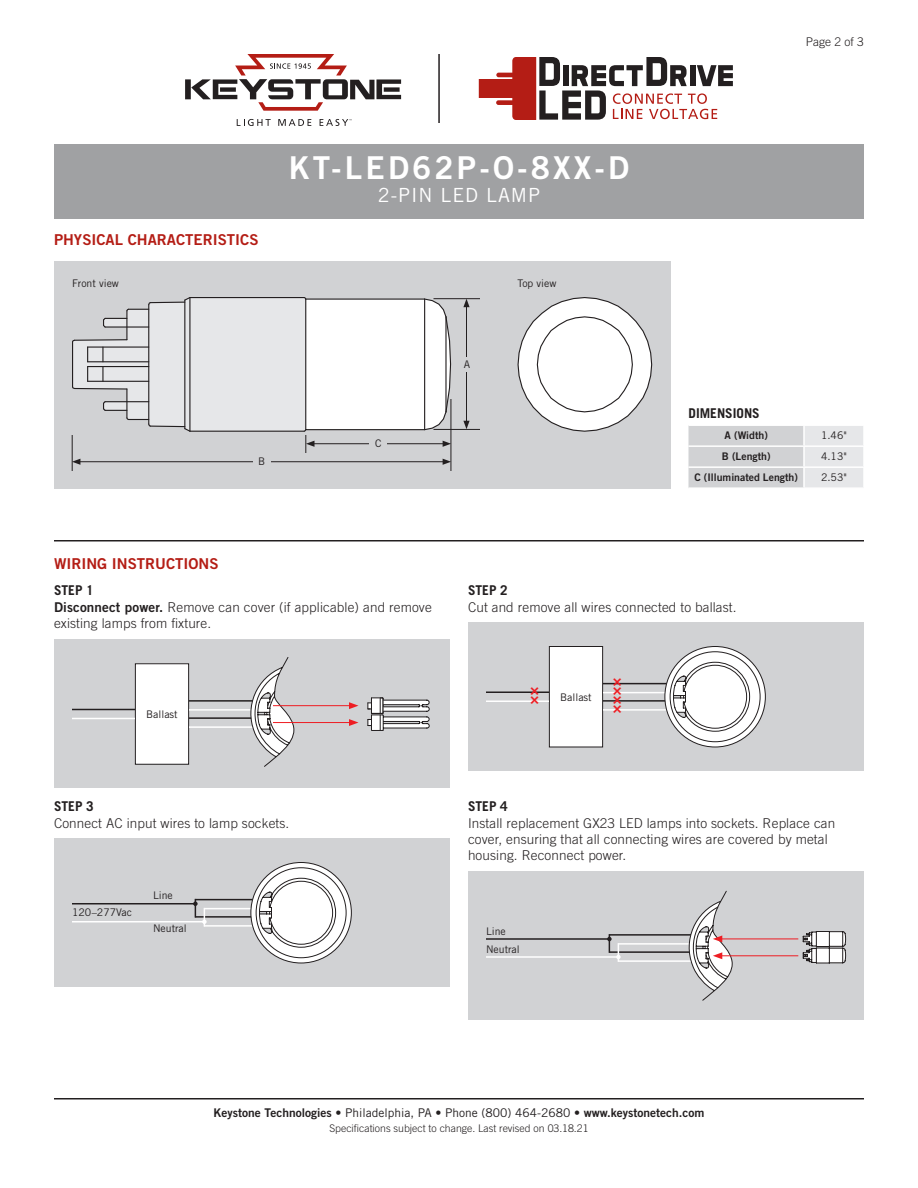
<style>
.page{position:relative;width:918px;height:1188px;background:#fff}
.page>*{position:absolute;margin:0;border:0;box-sizing:border-box;transform-origin:0 0}
.t1{font:31.5px "Trade Gothic LT Std Bd 2";letter-spacing:.1em;color:#fff}
.SubTitle{font:19.5px "Trade Gothic LT Std";letter-spacing:.05em;color:#fff}
.Heading_01{font:15px "Trade Gothic LT Std Bd 2";color:#b41d15}
.Art_Callout{font:15px "Trade Gothic LT Std Bd 2";color:#ee1d23}
.Text{font:300 13.5px/16.2px "Trade Gothic LT Std";letter-spacing:.01em;color:#231f20}
.Heading_02{font:700 13.5px "Trade Gothic";color:#231f20}
.t2{font:12px "Trade Gothic LT Std Bd 2";color:#231f20}
.Page{font:300 12px "Trade Gothic LT Std";color:#231f20}
.Rev{font:300 10.5px "Trade Gothic LT Std";color:#231f20}
.Art_Callout_Left{font:10.5px "Trade Gothic LT Std";color:#231f20}
.Table_Header{font:10.5px "Trade Gothic LT Std Bd 2";color:#231f20}
.Art_Callout-2{font:10.5px "Trade Gothic LT Std";color:#231f20}
.Table_Text{font:10.5px "Trade Gothic LT Std";color:#231f20}
.s1{font-family:"Trade Gothic LT Std Bd 2";font-weight:400}
.s2{font-family:"Trade Gothic LT Std"}
</style>
<div class="page">
<hr style="left:54px;top:1098px;width:810px;height:2px;background:#231f20">
<div style="left:54px;top:144px;width:810px;height:74px;background:#a0a1a3"></div>
<hr style="left:438px;top:54px;width:2px;height:69px;background:#231f20">
<svg style="left:479px;top:57px;width:254px;height:63px"></svg>
<svg style="left:185px;top:54px;width:216px;height:57px"></svg>
<svg style="left:237px;top:119px;width:34px;height:7px"></svg>
<svg style="left:278px;top:119px;width:33px;height:7px"></svg>
<svg style="left:320px;top:119px;width:32px;height:7px"></svg>
<div style="left:468px;top:622px;width:396px;height:149px;background:#d1d2d4"></div>
<div style="left:549px;top:646px;width:54px;height:101px;background:#fff"></div>
<div style="left:549px;top:646px;width:54px;height:101px;border:1px solid #231f20"></div>
<hr style="left:486px;top:691px;width:63px;height:2px;background:#231f20">
<hr style="left:603px;top:683px;width:65px;height:1px;background:#231f20">
<hr style="left:603px;top:700px;width:65px;height:2px;background:#231f20">
<hr style="left:603px;top:692px;width:65px;height:1px;background:#fff">
<hr style="left:603px;top:709px;width:65px;height:2px;background:#fff">
<hr style="left:486px;top:700px;width:63px;height:2px;background:#fff">
<svg style="left:664px;top:646px;width:102px;height:102px"></svg>
<div style="left:54px;top:838px;width:396px;height:149px;background:#d1d2d4"></div>
<hr style="left:72px;top:903px;width:123px;height:1px;background:#231f20">
<hr style="left:195px;top:899px;width:59px;height:1px;background:#231f20">
<hr style="left:195px;top:916px;width:59px;height:2px;background:#231f20">
<hr style="left:204px;top:908px;width:50px;height:1px;background:#fff">
<hr style="left:204px;top:925px;width:50px;height:2px;background:#fff">
<hr style="left:72px;top:921px;width:132px;height:1px;background:#fff">
<svg style="left:250px;top:862px;width:102px;height:102px"></svg>
<svg style="left:193px;top:899px;width:14px;height:28px"></svg>
<hr style="left:54px;top:540px;width:810px;height:2px;background:#231f20">
<svg style="left:688px;top:425px;width:175px;height:63px;background:#dbdcdd"></svg>
<div style="left:54px;top:261px;width:616px;height:228px;background:#d1d2d4"></div>
<hr style="left:466px;top:305px;width:1px;height:118px;background:#231f20">
<svg style="left:463px;top:421px;width:7px;height:8px"></svg>
<svg style="left:463px;top:299px;width:7px;height:8px"></svg>
<hr style="left:434px;top:298px;width:46px;height:1px;background:#231f20">
<hr style="left:434px;top:429px;width:46px;height:1px;background:#231f20">
<hr style="left:451px;top:399px;width:1px;height:72px;background:#231f20">
<hr style="left:78px;top:461px;width:367px;height:1px;background:#231f20">
<svg style="left:443px;top:459px;width:8px;height:6px"></svg>
<svg style="left:73px;top:459px;width:7px;height:6px"></svg>
<hr style="left:72px;top:435px;width:1px;height:36px;background:#231f20">
<div style="left:458px;top:357px;width:18px;height:15px;background:#d1d2d4"></div>
<div style="left:253px;top:454px;width:18px;height:15px;background:#d1d2d4"></div>
<div style="left:191px;top:299px;width:112px;height:132px;background:#e6e7e9"></div>
<hr style="left:190px;top:297px;width:114px;height:1px;background:#231f20">
<hr style="left:190px;top:431px;width:114px;height:1px;background:#231f20">
<svg style="left:72px;top:297px;width:119px;height:135px"></svg>
<svg style="left:303px;top:297px;width:149px;height:156px"></svg>
<svg style="left:517px;top:297px;width:136px;height:135px"></svg>
<div style="left:468px;top:872px;width:396px;height:148px;background:#d1d2d4"></div>
<hr style="left:486px;top:938px;width:123px;height:2px;background:#231f20">
<hr style="left:609px;top:934px;width:83px;height:2px;background:#231f20">
<hr style="left:609px;top:951px;width:83px;height:2px;background:#231f20">
<hr style="left:618px;top:943px;width:74px;height:2px;background:#fff">
<hr style="left:618px;top:960px;width:74px;height:2px;background:#fff">
<hr style="left:486px;top:956px;width:132px;height:2px;background:#fff">
<svg style="left:607px;top:934px;width:14px;height:28px"></svg>
<hr style="left:720px;top:939px;width:78px;height:1px;background:#ee1d23">
<hr style="left:720px;top:955px;width:78px;height:1px;background:#ee1d23">
<svg style="left:683px;top:890px;width:50px;height:111px"></svg>
<svg style="left:802px;top:931px;width:44px;height:33px"></svg>
<div style="left:54px;top:639px;width:396px;height:149px;background:#d1d2d4"></div>
<div style="left:135px;top:664px;width:54px;height:100px;background:#fff"></div>
<div style="left:135px;top:663px;width:54px;height:102px;border:1px solid #231f20"></div>
<hr style="left:72px;top:709px;width:63px;height:1px;background:#231f20">
<hr style="left:189px;top:700px;width:65px;height:2px;background:#231f20">
<hr style="left:189px;top:717px;width:65px;height:2px;background:#231f20">
<hr style="left:189px;top:709px;width:65px;height:2px;background:#fff">
<hr style="left:189px;top:726px;width:65px;height:2px;background:#fff">
<hr style="left:72px;top:718px;width:63px;height:1px;background:#fff">
<svg style="left:244px;top:657px;width:51px;height:110px"></svg>
<svg style="left:368px;top:697px;width:62px;height:34px"></svg>
<hr style="left:273px;top:705px;width:78px;height:1px;background:#ee1d23">
<svg style="left:349px;top:702px;width:9px;height:7px"></svg>
<hr style="left:273px;top:722px;width:78px;height:1px;background:#ee1d23">
<svg style="left:349px;top:719px;width:9px;height:7px"></svg>
<p class="Heading_01" style="left:54px;top:230px;width:206px">PHYSICAL CHARACTERISTICS</p>
<p class="t1" style="left:289px;top:148px;width:342px">KT-LED62P-O-8XX-D</p>
<p class="SubTitle" style="left:378px;top:183px;width:164px">2-PIN LED LAMP</p>
<p class="Art_Callout_Left" style="left:72px;top:277px;width:48px">Front view</p>
<p class="Art_Callout_Left" style="left:518px;top:277px;width:40px">Top view</p>
<p class="Heading_01" style="left:54px;top:554px;width:166px">WIRING INSTRUCTIONS</p>
<p class="Art_Callout-2" style="left:258px;top:455px;width:9px">B</p>
<p class="Art_Callout-2" style="left:375px;top:437px;width:8px">C</p>
<p class="Art_Callout-2" style="left:464px;top:358px;width:8px">A</p>
<p class="Page" style="left:806px;top:35px;width:60px">Page 2 of 3</p>
<p class="Heading_02" style="left:688px;top:405px;width:73px">DIMENSIONS</p>
<p class="Table_Header" style="left:725px;top:429px;width:45px">A (Width)</p>
<p class="Table_Text" style="left:821px;top:429px;width:27px">1.46"</p>
<p class="Table_Header" style="left:722px;top:450px;width:50px">B (Length)</p>
<p class="Table_Text" style="left:821px;top:450px;width:27px">4.13"</p>
<p class="Table_Header" style="left:694px;top:471px;width:105px">C (Illuminated Length)</p>
<p class="Table_Text" style="left:821px;top:471px;width:27px">2.53"</p>
<p class="Heading_02" style="left:54px;top:582px;width:41px">STEP 1</p>
<p class="Text" style="left:54px;top:599px;width:379px"><span class="s1">Disconnect power.</span> Remove can cover (if applicable) and remove existing lamps from fixture.</p>
<p class="Art_Callout-2" style="left:146px;top:708px;width:33px">Ballast</p>
<p class="Heading_02" style="left:54px;top:798px;width:41px">STEP 3</p>
<p class="Text" style="left:54px;top:815px;width:237px">Connect AC input wires to lamp sockets.</p>
<p class="Art_Callout_Left" style="left:72px;top:906px;width:62px">120–277Vac</p>
<p class="Art_Callout_Left" style="left:153px;top:889px;width:21px">Line</p>
<p class="Art_Callout_Left" style="left:153px;top:922px;width:35px">Neutral</p>
<p class="Heading_02" style="left:468px;top:582px;width:41px">STEP 2</p>
<p class="Text" style="left:468px;top:599px;width:270px">Cut and remove all wires connected to ballast.</p>
<p class="Art_Callout" style="left:613px;top:671px;width:10px">×</p>
<p class="Art_Callout" style="left:530px;top:680px;width:10px">×</p>
<p class="Art_Callout" style="left:613px;top:680px;width:10px">×</p>
<p class="Art_Callout" style="left:613px;top:698px;width:10px">×</p>
<p class="Art_Callout-2" style="left:560px;top:690px;width:33px">Ballast</p>
<p class="Art_Callout" style="left:530px;top:689px;width:10px">×</p>
<p class="Art_Callout" style="left:613px;top:689px;width:10px">×</p>
<p class="Heading_02" style="left:468px;top:798px;width:41px">STEP 4</p>
<p class="Text" style="left:468px;top:815px;width:369px">Install replacement GX23 LED lamps into sockets. Replace can cover, ensuring that all connecting wires are covered by metal housing. Reconnect power.</p>
<p class="Art_Callout_Left" style="left:486px;top:925px;width:21px">Line</p>
<p class="Art_Callout_Left" style="left:486px;top:943px;width:35px">Neutral</p>
<p class="t2" style="left:214px;top:1105px;width:492px">Keystone Technologies <span class="s2">• Philadelphia, PA • Phone (800) 464-2680 •</span> www.keystonetech.com</p>
<p class="Rev" style="left:329px;top:1122px;width:261px">Specifications subject to change. Last revised on 03.18.21</p>
</div>
